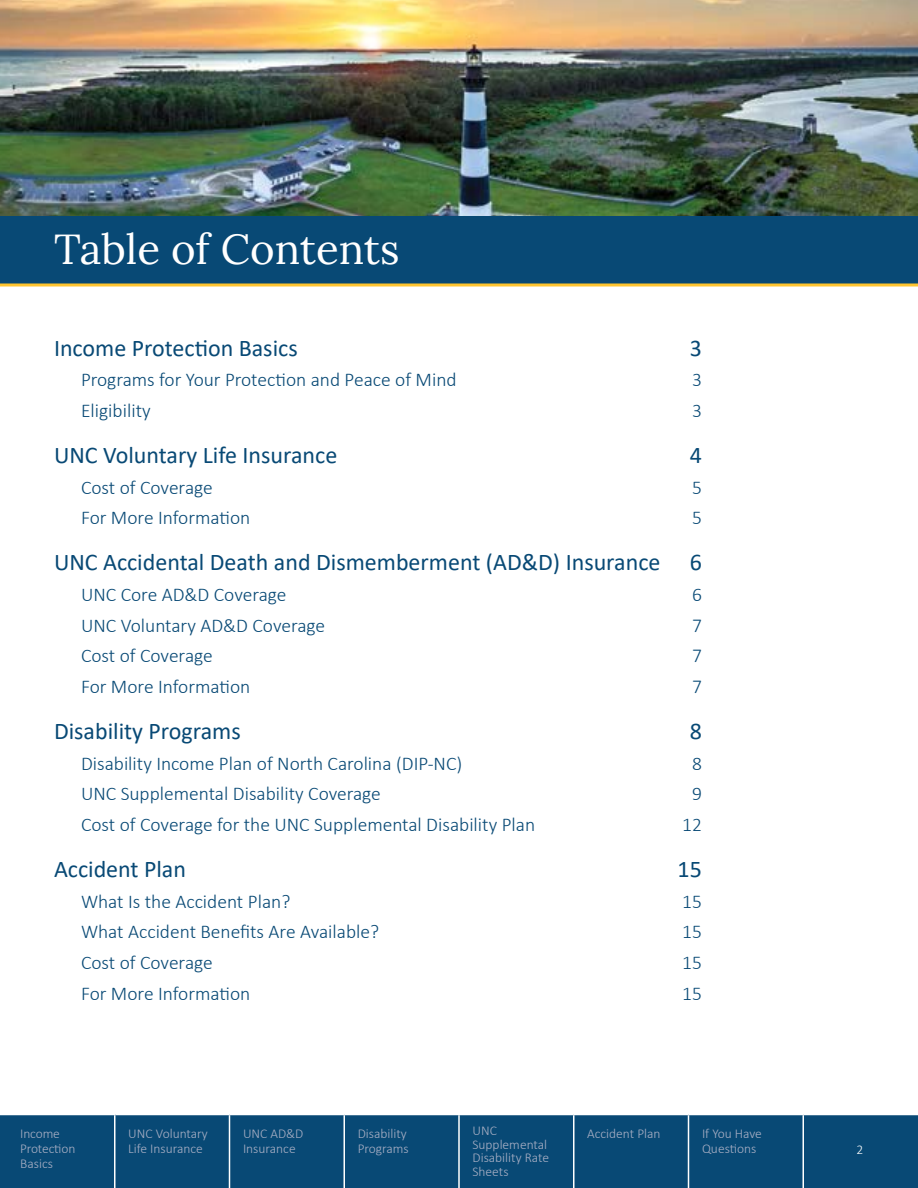
<style>
.page{position:relative;width:918px;height:1188px;background:#fff}
.page>*{position:absolute;margin:0;border:0;box-sizing:border-box;transform-origin:0 0}
.t1{font:42px "Lora";color:#fff}
.t2{font:24px "Calibri";color:#084975}
.t3{font:300 19.5px "Calibri";color:#084975}
.t4{font:300 13.5px/15px "Calibri";color:#aab0c5}
.t5{font:300 13.5px "Calibri";color:#fff}
</style>
<div class="page">
<div style="left:0;top:1115px;width:918px;height:73px;background:#084975"></div>
<div style="left:230px;top:1115px;width:572px;height:73px;background:#084975"></div>
<hr style="left:344px;top:1115px;width:1px;height:73px;background:#fff">
<hr style="left:458px;top:1115px;width:2px;height:73px;background:#fff">
<hr style="left:573px;top:1115px;width:1px;height:73px;background:#fff">
<hr style="left:688px;top:1115px;width:1px;height:73px;background:#fff">
<hr style="left:802px;top:1115px;width:2px;height:73px;background:#fff">
<hr style="left:114px;top:1115px;width:2px;height:73px;background:#fff">
<hr style="left:229px;top:1115px;width:1px;height:73px;background:#fff">
<img style="left:0;top:0;width:918px;height:216px">
<div style="left:0;top:216px;width:918px;height:68px;background:#084975"></div>
<hr style="left:0;top:284px;width:918px;height:2px;background:#ffc530">
<h1 class="t1" style="left:54px;top:217px;width:347px">Table of Contents</h1>
<p class="t2" style="left:54px;top:331px;width:245px">Income Protection Basics</p>
<p class="t2" style="left:690px;top:331px;width:14px">3</p>
<p class="t3" style="left:81px;top:368px;width:377px">Programs for Your Protection and Peace of Mind</p>
<p class="t3" style="left:692px;top:368px;width:11px">3</p>
<p class="t3" style="left:81px;top:398px;width:71px">Eligibility</p>
<p class="t3" style="left:692px;top:398px;width:11px">3</p>
<p class="t2" style="left:54px;top:438px;width:285px">UNC Voluntary Life Insurance</p>
<p class="t2" style="left:690px;top:438px;width:14px">4</p>
<p class="t3" style="left:81px;top:475px;width:133px">Cost of Coverage</p>
<p class="t3" style="left:692px;top:475px;width:11px">5</p>
<p class="t3" style="left:81px;top:506px;width:171px">For More Information</p>
<p class="t3" style="left:692px;top:506px;width:11px">5</p>
<p class="t2" style="left:54px;top:545px;width:649px">UNC Accidental Death and Dismemberment (AD&amp;D) Insurance 6</p>
<p class="t3" style="left:81px;top:582px;width:207px">UNC Core AD&amp;D Coverage</p>
<p class="t3" style="left:692px;top:582px;width:11px">6</p>
<p class="t3" style="left:81px;top:613px;width:246px">UNC Voluntary AD&amp;D Coverage</p>
<p class="t3" style="left:692px;top:613px;width:11px">7</p>
<p class="t3" style="left:81px;top:644px;width:133px">Cost of Coverage</p>
<p class="t3" style="left:692px;top:644px;width:11px">7</p>
<p class="t3" style="left:81px;top:674px;width:171px">For More Information</p>
<p class="t3" style="left:692px;top:674px;width:11px">7</p>
<p class="t2" style="left:54px;top:714px;width:188px">Disability Programs</p>
<p class="t2" style="left:690px;top:714px;width:14px">8</p>
<p class="t3" style="left:81px;top:751px;width:383px">Disability Income Plan of North Carolina (DIP-NC)</p>
<p class="t3" style="left:692px;top:751px;width:11px">8</p>
<p class="t3" style="left:81px;top:782px;width:301px">UNC Supplemental Disability Coverage</p>
<p class="t3" style="left:692px;top:782px;width:11px">9</p>
<p class="t3" style="left:81px;top:812px;width:456px">Cost of Coverage for the UNC Supplemental Disability Plan</p>
<p class="t3" style="left:682px;top:812px;width:21px">12</p>
<p class="t2" style="left:54px;top:852px;width:134px">Accident Plan</p>
<p class="t2" style="left:678px;top:852px;width:26px">15</p>
<p class="t3" style="left:81px;top:889px;width:211px">What Is the Accident Plan?</p>
<p class="t3" style="left:682px;top:889px;width:21px">15</p>
<p class="t3" style="left:81px;top:920px;width:300px">What Accident Benefits Are Available?</p>
<p class="t3" style="left:682px;top:920px;width:21px">15</p>
<p class="t3" style="left:81px;top:950px;width:133px">Cost of Coverage</p>
<p class="t3" style="left:682px;top:950px;width:21px">15</p>
<p class="t3" style="left:81px;top:981px;width:171px">For More Information</p>
<p class="t3" style="left:682px;top:981px;width:21px">15</p>
<p class="t4" style="left:20px;top:1126px;width:57px">Income<br>Protection<br>Basics</p>
<p class="t4" style="left:128px;top:1126px;width:81px">UNC Voluntary<br>Life Insurance</p>
<p class="t4" style="left:243px;top:1126px;width:62px">UNC AD&amp;D<br>Insurance</p>
<p class="t4" style="left:358px;top:1126px;width:53px">Disability<br>Programs</p>
<p class="t4" style="left:472px;top:1124px;width:78px;line-height:13.5px">UNC<br>Supplemental<br>Disability Rate<br>Sheets</p>
<p class="t4" style="left:587px;top:1126px;width:75px">Accident Plan</p>
<p class="t4" style="left:702px;top:1126px;width:61px">If You Have<br>Questions</p>
<p class="t5" style="left:857px;top:1142px;width:8px">2</p>
</div>
